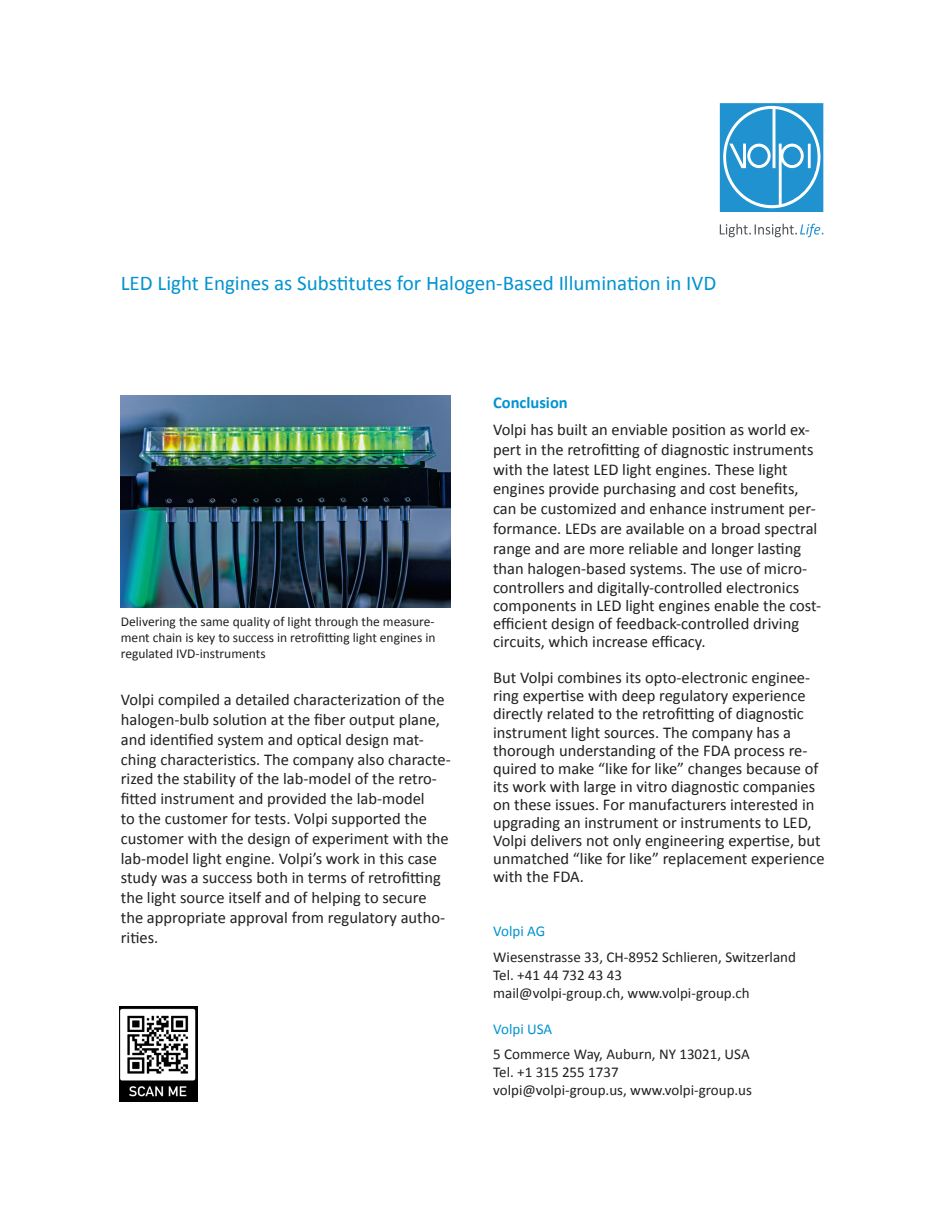
<style>
.page{position:relative;width:944px;height:1214px;background:#fff}
.page>*{position:absolute;margin:0;border:0;box-sizing:border-box;transform-origin:0 0}
.t1{font:21px "Calibri";color:#0093d0}
.t2{font:16.5px/19.8px "Calibri";color:#231f20}
.t3{font:700 16.5px "Calibri";color:#0093d0}
.t4{font:15px "Calibri";color:#231f20}
.t5{font:15px "Calibri";color:#0093d0}
.t6{font:13.5px/16.2px "Calibri";color:#231f20;text-align:justify}
</style>
<div class="page">
<img style="left:121px;top:395px;width:330px;height:212px">
<img style="left:119px;top:1006px;width:78px;height:95px">
<svg style="left:719px;top:224px;width:104px;height:13px"></svg>
<svg style="left:719px;top:103px;width:104px;height:109px;background:#49a6d7"></svg>
<p class="t1" style="left:121px;top:268px;width:597px">LED Light Engines as Substitutes for Halogen-Based Illumination in IVD</p>
<p class="t6" style="left:121px;top:613px;width:316px">Delivering the same quality of light through the measure&shy;ment chain is key to success in retrofitting light engines in regulated IVD-instruments</p>
<p class="t2" style="left:121px;top:689px;width:325px">Volpi compiled a detailed characterization of the</p>
<p class="t2" style="left:121px;top:709px;width:321px">halogen-bulb solution at the fiber output plane,</p>
<p class="t2" style="left:121px;top:729px;width:331px">and identified system and optical design mat&shy;ching characteristics. The company also characte&shy;rized the stability of the lab-model of the retro&shy;fitted instrument and provided the lab-model<br>to the customer for tests. Volpi supported the customer with the design of experiment with the lab-model light engine. Volpi’s work in this case study was a success both in terms of retrofitting</p>
<p class="t2" style="left:121px;top:887px;width:326px">the light source itself and of helping to secure the appropriate approval from regulatory autho&shy;rities.</p>
<p class="t3" style="left:493px;top:391px;width:76px">Conclusion</p>
<p class="t2" style="left:493px;top:419px;width:326px">Volpi has built an enviable position as world ex&shy;pert in the retrofitting of diagnostic instruments with the latest LED light engines. These light engines provide purchasing and cost benefits, can be customized and enhance instrument per&shy;formance. LEDs are available on a broad spectral range and are more reliable and longer lasting than halogen-based systems. The use of micro&shy;controllers and digitally-controlled electronics</p>
<p class="t2" style="left:493px;top:596px;width:330px;line-height:18px">components in LED light engines enable the cost&shy;efficient design of feedback-controlled driving circuits, which increase efficacy.</p>
<p class="t2" style="left:493px;top:668px;width:327px;line-height:18px">But Volpi combines its opto-electronic enginee&shy;ring expertise with deep regulatory experience directly related to the retrofitting of diagnostic instrument light sources. The company has a thorough understanding of the FDA process re&shy;quired to make “like for like” changes because of its work with large in vitro diagnostic companies on these issues. For manufacturers interested in upgrading an instrument or instruments to LED,</p>
<p class="t2" style="left:493px;top:830px;width:333px;line-height:18px">Volpi delivers not only engineering expertise, but unmatched “like for like” replacement experience with the FDA.</p>
<p class="t5" style="left:493px;top:921px;width:53px">Volpi AG</p>
<p class="t4" style="left:493px;top:946px;width:304px">Wiesenstrasse 33, CH-8952 Schlieren, Switzerland</p>
<p class="t4" style="left:493px;top:964px;width:130px">Tel. +41 44 732 43 43</p>
<p class="t4" style="left:493px;top:982px;width:258px">mail@volpi-group.ch, www.volpi-group.ch</p>
<p class="t5" style="left:493px;top:1018px;width:61px">Volpi USA</p>
<p class="t4" style="left:493px;top:1044px;width:258px">5 Commerce Way, Auburn, NY 13021, USA</p>
<p class="t4" style="left:493px;top:1062px;width:127px">Tel. +1 315 255 1737</p>
<p class="t4" style="left:493px;top:1080px;width:260px">volpi@volpi-group.us, www.volpi-group.us</p>
</div>
